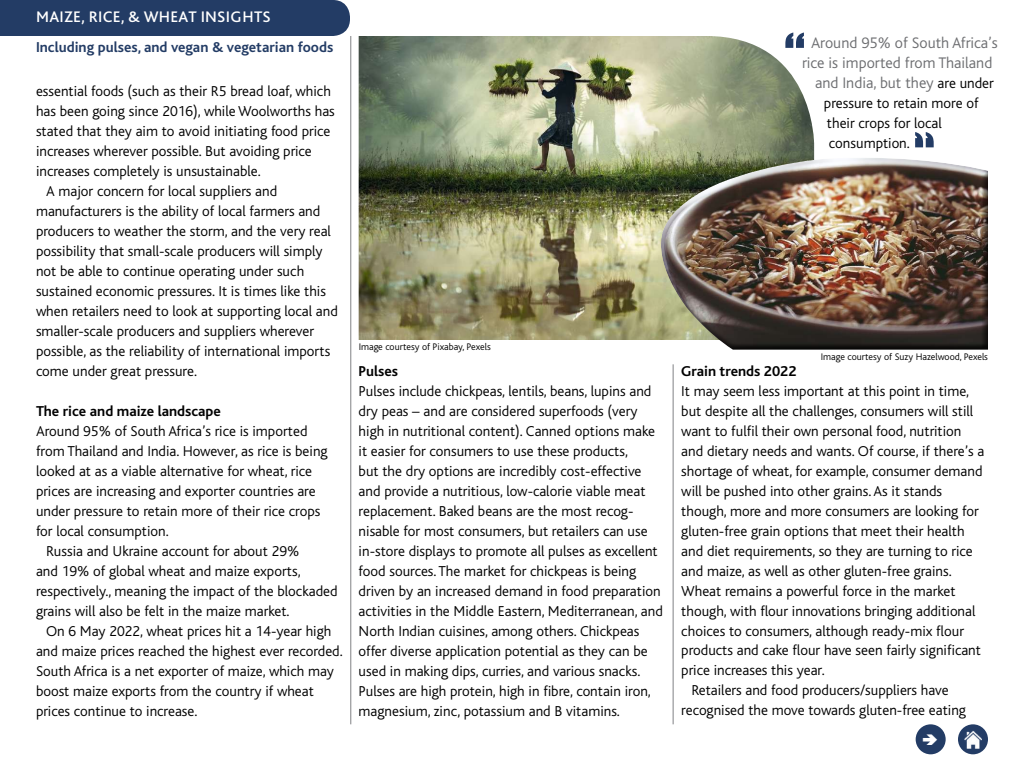
<style>
.page{position:relative;width:1024px;height:768px;background:#fff}
.page>*{position:absolute;margin:0;border:0;box-sizing:border-box;transform-origin:0 0}
.t1{font:60px "Impact";color:#233c65}
.t2{font:300 16px/20px "Bliss";color:#6d6e71;text-align:center}
.t3{font:500 16px "Bliss Pro";color:#fff}
.t4{font:300 15px/20px "Bliss";color:#000}
.t5{font:700 15px "Bliss";color:#000}
.t6{font:700 15px "Bliss";color:#233c65}
.t7{font:300 10px "Bliss";color:#000}
.s1{font-size:15px;color:#000}
</style>
<div class="page">
<div style="left:0;top:0;width:350px;height:36px;background:#233c65"></div>
<hr style="left:351px;top:36px;width:1px;height:688px;background:#808285">
<hr style="left:673px;top:364px;width:1px;height:360px;background:#808285">
<div style="left:916px;top:724px;width:30px;height:30px;background:#233c65;border-radius:50%"></div>
<div style="left:958px;top:724px;width:30px;height:30px;background:#233c65;border-radius:50%"></div>
<img style="left:964px;top:730px;width:18px;height:18px">
<img style="left:359px;top:36px;width:455px;height:304px">
<div style="left:654px;top:156px;width:340px;height:134px;background:#fff;opacity:.75"></div>
<div style="left:663px;top:165px;width:332px;height:185px;background:#000;opacity:.75"></div>
<p class="t3" style="left:36px;top:6px;width:62px">MAIZE, RICE</p>
<p class="t3" style="left:121px;top:6px;width:35px">, &amp; WHEAT</p>
<p class="t3" style="left:201px;top:6px;width:10px">INSIGHTS</p>
<p class="t6" style="left:36px;top:39px;width:299px">Including pulses, and vegan &amp; vegetarian foods</p>
<p class="t4" style="left:36px;top:82px;width:296px">essential foods (such as their R5 bread loaf, which</p>
<p class="t4" style="left:36px;top:102px;width:300px">has been going since 2016), while Woolworths has</p>
<p class="t4" style="left:36px;top:122px;width:296px">stated that they aim to avoid initiating food price</p>
<p class="t4" style="left:36px;top:142px;width:277px">increases wherever possible. But avoiding price</p>
<p class="t4" style="left:36px;top:162px;width:226px">increases completely is unsustainable.</p>
<p class="t4" style="left:46px;top:182px;width:233px">A major concern for local suppliers and</p>
<p class="t4" style="left:36px;top:202px;width:286px">manufacturers is the ability of local farmers and</p>
<p class="t4" style="left:36px;top:222px;width:297px">producers to weather the storm, and the very real</p>
<p class="t4" style="left:36px;top:242px;width:288px">possibility that small-scale producers will simply</p>
<p class="t4" style="left:36px;top:262px;width:270px">not be able to continue operating under such</p>
<p class="t4" style="left:36px;top:282px;width:292px">sustained economic pressures. It is times like this</p>
<p class="t4" style="left:36px;top:302px;width:303px">when retailers need to look at supporting local and</p>
<p class="t4" style="left:36px;top:322px;width:280px">smaller-scale producers and suppliers wherever</p>
<p class="t4" style="left:36px;top:342px;width:296px">possible, as the reliability of international imports</p>
<p class="t4" style="left:36px;top:362px;width:162px">come under great pressure.</p>
<p class="t5" style="left:36px;top:404px;width:186px">The rice and maize landscape</p>
<p class="t4" style="left:36px;top:422px;width:273px">Around 95% of South Africa’s rice is imported</p>
<p class="t4" style="left:36px;top:442px;width:293px">from Thailand and India. However, as rice is being</p>
<p class="t4" style="left:36px;top:462px;width:278px">looked at as a viable alternative for wheat, rice</p>
<p class="t4" style="left:36px;top:482px;width:281px">prices are increasing and exporter countries are</p>
<p class="t4" style="left:36px;top:502px;width:286px">under pressure to retain more of their rice crops</p>
<p class="t4" style="left:36px;top:522px;width:134px">for local consumption.</p>
<p class="t4" style="left:46px;top:542px;width:255px">Russia and Ukraine account for about 29%</p>
<p class="t4" style="left:36px;top:562px;width:266px">and 19% of global wheat and maize exports,</p>
<p class="t4" style="left:36px;top:582px;width:303px">respectively., meaning the impact of the blockaded</p>
<p class="t4" style="left:36px;top:602px;width:255px">grains will also be felt in the maize market.</p>
<p class="t4" style="left:46px;top:622px;width:287px">On 6 May 2022, wheat prices hit a 14-year high</p>
<p class="t4" style="left:36px;top:642px;width:308px">and maize prices reached the highest ever recorded.</p>
<p class="t4" style="left:36px;top:662px;width:299px">South Africa is a net exporter of maize, which may</p>
<p class="t4" style="left:36px;top:682px;width:279px">boost maize exports from the country if wheat</p>
<p class="t4" style="left:36px;top:702px;width:163px">prices continue to increase.</p>
<p class="t7" style="left:359px;top:341px;width:134px">Image courtesy of Pixabay, Pexels</p>
<p class="t5" style="left:359px;top:363px;width:41px">Pulses</p>
<p class="t4" style="left:359px;top:381px;width:306px">Pulses include chickpeas, lentils, beans, lupins and dry peas – and are considered superfoods (very high in nutritional content). Canned options make it easier for consumers to use these products,<br>but the dry options are incredibly cost-effective and provide a nutritious, low-calorie viable meat replacement. Baked beans are the most recog&shy;nisable for most consumers, but retailers can use in-store displays to promote all pulses as excellent food sources. The market for chickpeas is being driven by an increased demand in food preparation activities in the Middle Eastern, Mediterranean, and North Indian cuisines, among others. Chickpeas offer diverse application potential as they can be used in making dips, curries, and various snacks.<br>Pulses are high protein, high in fibre, contain iron, magnesium, zinc, potassium and B vitamins.</p>
<h1 class="t1" style="left:784px;top:10px;width:22px">“</h1>
<p class="t2" style="left:802px;top:33px;width:197px">Around 95% of South Africa’s rice is imported from Thailand and India, but they <span class="s1">are under</span></p>
<p class="t4" style="left:824px;top:94px;width:156px">pressure to retain more of their crops for local consumption.</p>
<p class="t7" style="left:821px;top:351px;width:169px">Image courtesy of Suzy Hazelwood, Pexels</p>
<p class="t5" style="left:681px;top:363px;width:117px">Grain trends 2022</p>
<p class="t4" style="left:681px;top:381px;width:289px">It may seem less important at this point in time,</p>
<p class="t4" style="left:681px;top:401px;width:293px">but despite all the challenges, consumers will still</p>
<p class="t4" style="left:681px;top:421px;width:282px">want to fulfil their own personal food, nutrition</p>
<p class="t4" style="left:681px;top:441px;width:304px">and dietary needs and wants. Of course, if there’s a</p>
<p class="t4" style="left:681px;top:461px;width:303px">shortage of wheat, for example, consumer demand</p>
<p class="t4" style="left:681px;top:481px;width:262px">will be pushed into other grains. As it stands</p>
<p class="t4" style="left:681px;top:501px;width:299px">though, more and more consumers are looking for</p>
<p class="t4" style="left:681px;top:521px;width:285px">gluten-free grain options that meet their health</p>
<p class="t4" style="left:681px;top:541px;width:293px">and diet requirements, so they are turning to rice</p>
<p class="t4" style="left:681px;top:561px;width:272px">and maize, as well as other gluten-free grains.</p>
<p class="t4" style="left:681px;top:581px;width:276px">Wheat remains a powerful force in the market</p>
<p class="t4" style="left:681px;top:601px;width:296px">though, with flour innovations bringing additional</p>
<p class="t4" style="left:681px;top:621px;width:284px">choices to consumers, although ready-mix flour</p>
<p class="t4" style="left:681px;top:641px;width:301px">products and cake flour have seen fairly significant</p>
<p class="t4" style="left:681px;top:661px;width:145px">price increases this year.</p>
<p class="t4" style="left:691px;top:681px;width:259px">Retailers and food producers/suppliers have</p>
<p class="t4" style="left:681px;top:701px;width:286px">recognised the move towards gluten-free eating</p>
</div>
